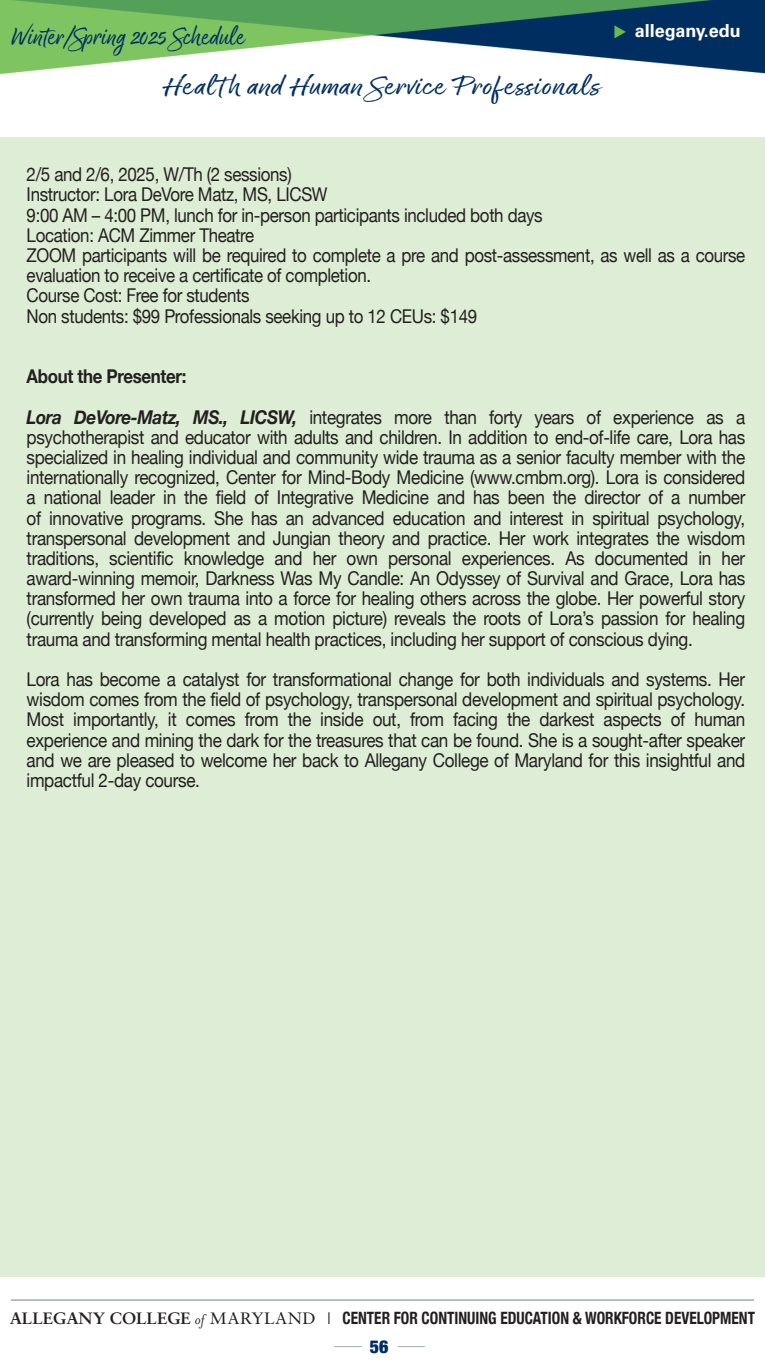
<style>
.page{position:relative;width:765px;height:1368px;background:#fff}
.page>*{position:absolute;margin:0;border:0;box-sizing:border-box;transform-origin:0 0}
.t1{font:30px "Good Karma";letter-spacing:.02em;color:#002e60;scale:1.2 1}
.t2{font:28px "Good Karma";color:#002e60}
.t3{font:19px/20.2px "Helvetica Neue";letter-spacing:-.02em;color:#231f20;text-align:justify;scale:.9 1}
.t4{font:19px/20.2px "Helvetica Neue";letter-spacing:-.02em;color:#231f20;scale:.89 1}
.t5{font:700 19px "Helvetica Neue";letter-spacing:-.02em;color:#231f20;scale:.89 1}
.t6{font:700 18px "Univers";color:#fff}
.t7{font:900 condensed 18px "Helvetica Neue";color:#002e60}
.t8{font:700 condensed 17px "Helvetica Neue";color:#231f20;scale:.9 1}
.s1{font-weight:700;font-style:italic}
.s2{font-family:"Sabon LT Std";font-stretch:normal;font-size:16.4px}
.s3{font-family:"Mrs Eaves";font-weight:400;font-style:italic;font-stretch:normal;font-size:16.4px}
.s4{font-family:"Sabon LT Std";font-weight:400;font-stretch:normal;font-size:16.4px}
.s5{font-family:"Times";font-weight:400;font-stretch:normal}
</style>
<div class="page">
<div style="left:0;top:137px;width:765px;height:1140px;background:#deedd5"></div>
<svg style="left:398px;top:1346px;width:27px;height:1px"></svg>
<svg style="left:334px;top:1346px;width:27px;height:1px"></svg>
<hr style="left:11px;top:1299px;width:743px;height:2px;background:#a1acb4">
<img style="left:0;top:0;width:765px;height:75px">
<svg style="left:614px;top:25px;width:12px;height:13px"></svg>
<p class="t2" style="left:11px;top:20px;width:235px">Winter/Spring 2025 Schedule</p>
<p class="t6" style="left:635px;top:20px;width:108px">allegany.edu</p>
<p class="t1" style="left:163px;top:68px;width:369px">Health and Human Service Profesionals</p>
<p class="t4" style="left:27px;top:165px;width:340px">2/5 and 2/6, 2025, W/Th (2 sessions)<br>Instructor: Lora DeVore Matz, MS, LICSW</p>
<p class="t4" style="left:27px;top:206px;width:809px">9:00 AM – 4:00 PM, lunch for in-person participants included both days<br>Location: ACM Zimmer Theatre<br>ZOOM participants will be required to complete a pre and post-assessment, as well as a course evaluation to receive a certificate of completion.<br>Course Cost: Free for students<br>Non students: $99 Professionals seeking up to 12 CEUs: $149</p>
<p class="t5" style="left:27px;top:361px;width:181px">About the Presenter:</p>
<p class="t3" style="left:27px;top:408px;width:800px"><span class="s1">Lora DeVore-Matz, MS., LICSW,</span> integrates more than forty years of experience as a psychotherapist and educator with adults and children. In addition to end-of-life care, Lora has specialized in healing individual and community wide trauma as a senior faculty member with the internationally recognized, Center for Mind-Body Medicine (www.cmbm.org). Lora is considered a national leader in the field of Integrative Medicine and has been the director of a number of innovative programs. She has an advanced education and interest in spiritual psychology, transpersonal development and Jungian theory and practice. Her work integrates the wisdom traditions, scientific knowledge and her own personal experiences. As documented in her award-winning memoir, Darkness Was My Candle: An Odyssey of Survival and Grace, Lora has transformed her own trauma into a force for healing others across the globe. Her powerful story (currently being developed as a motion picture) reveals the roots of Lora’s passion for healing trauma and transforming mental health practices, including her support of conscious dying.</p>
<p class="t3" style="left:27px;top:670px;width:800px">Lora has become a catalyst for transformational change for both individuals and systems. Her wisdom comes from the field of psychology, transpersonal development and spiritual psychology.<br>Most importantly, it comes from the inside out, from facing the darkest aspects of human experience and mining the dark for the treasures that can be found. She is a sought-after speaker and we are pleased to welcome her back to Allegany College of Maryland for this insightful and impactful 2-day course.</p>
<p class="t8" style="left:10px;top:1304px;width:830px"><span class="s2">ALLEGANY COLLEGE</span> <span class="s3">of</span> <span class="s4">MARYLAND</span> <span class="s5">|</span> CENTER FOR CONTINUING EDUCATION &amp; WORKFORCE DEVELOPMENT</p>
<p class="t7" style="left:370px;top:1331px;width:20px">56</p>
</div>
